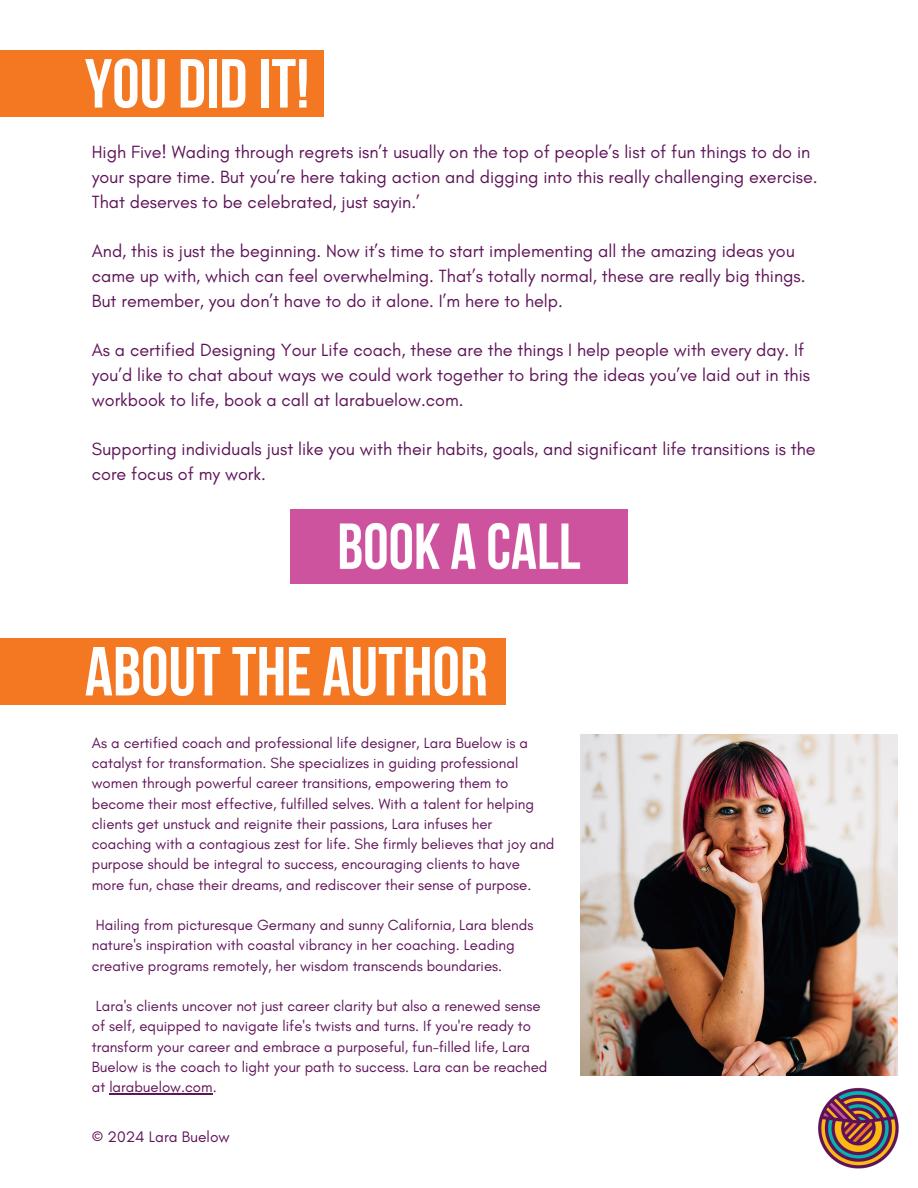
<style>
.page{position:relative;width:918px;height:1188px;background:#fff}
.page>*{position:absolute;margin:0;border:0;box-sizing:border-box;transform-origin:0 0}
.t1{font:69.15px "Bebas Neue Cyrillic";color:#fff}
.t2{font:18px/24.8px "Glacial Indifference";color:#5f1358}
.t3{font:15.45px "Glacial Indifference";color:#5f1358}
.t4{font:15px/20.2px "Glacial Indifference";color:#5f1358}
</style>
<div class="page">
<img style="left:581px;top:735px;width:317px;height:341px">
<div style="left:0;top:638px;width:506px;height:67px;background:#f47721"></div>
<img style="left:818px;top:1087px;width:81px;height:82px">
<div style="left:0;top:50px;width:324px;height:67px;background:#f47721"></div>
<img style="left:290px;top:509px;width:338px;height:75px">
<hr style="left:109px;top:1093px;width:104px;height:1px;background:#5f1358">
<p class="t1" style="left:85px;top:56px;width:226px">YOU DID IT!</p>
<p class="t2" style="left:92px;top:139px;width:727px">High Five! Wading through regrets isn’t usually on the top of people’s list of fun things to do in your spare time. But you’re here taking action and digging into this really challenging exercise.<br>That deserves to be celebrated, just sayin.’</p>
<p class="t2" style="left:92px;top:238px;width:715px">And, this is just the beginning. Now it’s time to start implementing all the amazing ideas you came up with, which can feel overwhelming. That’s totally normal, these are really big things.<br>But remember, you don’t have to do it alone. I’m here to help.</p>
<p class="t2" style="left:92px;top:337px;width:720px">As a certified Designing Your Life coach, these are the things I help people with every day. If you’d like to chat about ways we could work together to bring the ideas you’ve laid out in this workbook to life, book a call at larabuelow.com.</p>
<p class="t2" style="left:92px;top:436px;width:725px">Supporting individuals just like you with their habits, goals, and significant life transitions is the core focus of my work.</p>
<h2 class="t1" style="left:85px;top:644px;width:404px">ABOUTTHE AUTHOR</h2>
<h2 class="t4" style="left:92px;top:732px;width:464px">As a certified coach and professional life designer, Lara Buelow is a catalyst for transformation. She specializes in guiding professional women through powerful career transitions, empowering them to become their most effective, fulfilled selves. With a talent for helping clients get unstuck and reignite their passions, Lara infuses her coaching with a contagious zest for life. She firmly believes that joy and purpose should be integral to success, encouraging clients to have more fun, chase their dreams, and rediscover their sense of purpose.</h2>
<p class="t4" style="left:92px;top:915px;width:443px">Hailing from picturesque Germany and sunny California, Lara blends nature's inspiration with coastal vibrancy in her coaching. Leading creative programs remotely, her wisdom transcends boundaries.</p>
<h1 class="t4" style="left:92px;top:996px;width:457px">Lara's clients uncover not just career clarity but also a renewed sense of self, equipped to navigate life's twists and turns. If you're ready to transform your career and embrace a purposeful, fun-filled life, Lara Buelow is the coach to light your path to success. Lara can be reached at larabuelow.com.</h1>
<p class="t3" style="left:92px;top:1127px;width:139px">© 2024 Lara Buelow</p>
</div>
